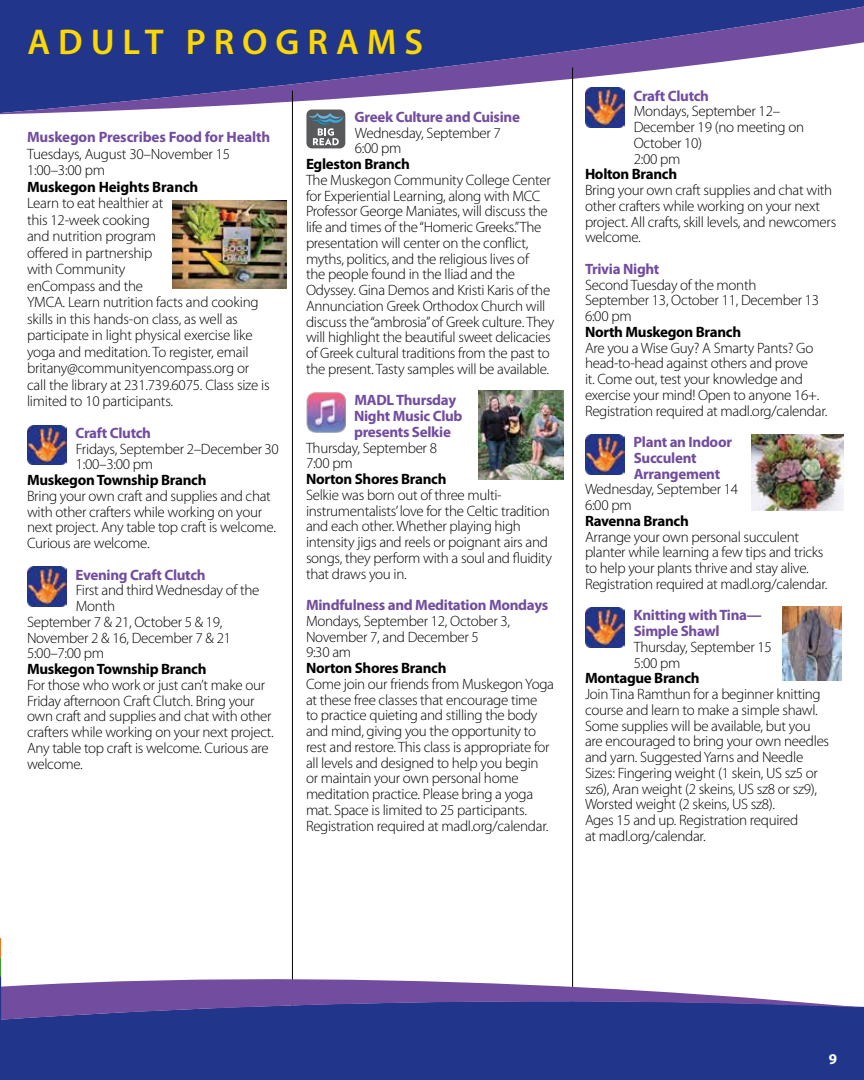
<style>
.page{position:relative;width:864px;height:1080px;background:#fff}
.page>*{position:absolute;margin:0;border:0;box-sizing:border-box;transform-origin:0 0}
.t1{font:600 36px "Myriad Pro";letter-spacing:.22em;color:#fdd700}
.t2{font:300 15px/15.8px "Myriad Pro";letter-spacing:-.02em;color:#000}
.t3{font:700 15px/15.8px "Myriad Pro";letter-spacing:-.02em;color:#724c9f}
.t4{font:700 15px "Myriad Pro";letter-spacing:-.02em;color:#000}
.t5{font:700 15px "Myriad Pro";color:#fff}
</style>
<div class="page">
<hr style="left:0;top:0;width:864px;height:4px;background:#21368b">
<svg style="left:0;top:4px;width:864px;height:110px;fill:#21368b"></svg>
<hr style="left:572px;top:68px;width:1px;height:934px;background:#000">
<hr style="left:292px;top:91px;width:1px;height:922px;background:#000">
<div style="left:1px;top:1006px;width:863px;height:74px;background:#21368b"></div>
<svg style="left:1px;top:962px;width:859px;height:58px"></svg>
<svg style="left:0;top:938px;width:1px;height:142px"></svg>
<img style="left:27px;top:425px;width:40px;height:40px">
<img style="left:27px;top:567px;width:40px;height:40px">
<div style="left:306px;top:110px;width:39px;height:38px;background:#58595b;border-radius:5px"></div>
<svg style="left:308px;top:113px;width:35px;height:32px"></svg>
<img style="left:306px;top:393px;width:40px;height:39px">
<img style="left:585px;top:88px;width:40px;height:40px">
<img style="left:585px;top:434px;width:40px;height:40px">
<img style="left:585px;top:608px;width:40px;height:39px">
<img style="left:783px;top:606px;width:59px;height:75px">
<img style="left:752px;top:434px;width:91px;height:77px">
<img style="left:478px;top:391px;width:86px;height:89px">
<img style="left:173px;top:201px;width:114px;height:87px">
<h1 class="t1" style="left:27px;top:19px;width:397px">ADULT PROGRAMS</h1>
<p class="t3" style="left:27px;top:129px;width:245px">Muskegon Prescribes Food for Health</p>
<p class="t2" style="left:27px;top:146px;width:205px;line-height:16.5px">Tuesdays, August 30–November 15<br>1:00–3:00 pm</p>
<p class="t4" style="left:27px;top:177px;width:173px">Muskegon Heights Branch</p>
<p class="t2" style="left:27px;top:195px;width:244px;line-height:16.5px">Learn to eat healthier at<br>this 12-week cooking<br>and nutrition program<br>offered in partnership<br>with Community<br>enCompass and the<br>YMCA. Learn nutrition facts and cooking skills in this hands-on class, as well as participate in light physical exercise like yoga and meditation. To register, email britany@communityencompass.org or call the library at 231.739.6075. Class size is limited to 10 participants.</p>
<p class="t3" style="left:75px;top:425px;width:77px">Craft Clutch</p>
<p class="t2" style="left:76px;top:441px;width:205px">Fridays, September 2–December 30<br>1:00–3:00 pm</p>
<p class="t4" style="left:27px;top:470px;width:181px">Muskegon Township Branch</p>
<p class="t2" style="left:27px;top:488px;width:250px">Bring your own craft and supplies and chat with other crafters while working on your next project. Any table top craft is welcome.<br>Curious are welcome.</p>
<p class="t3" style="left:75px;top:566px;width:132px">Evening Craft Clutch</p>
<p class="t2" style="left:76px;top:583px;width:185px">First and third Wednesday of the</p>
<p class="t2" style="left:76px;top:599px;width:41px">Month</p>
<p class="t2" style="left:27px;top:614px;width:197px">September 7 &amp; 21, October 5 &amp; 19,</p>
<p class="t2" style="left:27px;top:630px;width:206px">November 2 &amp; 16, December 7 &amp; 21</p>
<p class="t2" style="left:27px;top:646px;width:79px">5:00–7:00 pm</p>
<p class="t4" style="left:27px;top:659px;width:181px">Muskegon Township Branch</p>
<p class="t2" style="left:27px;top:677px;width:248px">For those who work or just can’t make our Friday afternoon Craft Clutch. Bring your own craft and supplies and chat with other crafters while working on your next project.<br>Any table top craft is welcome. Curious are welcome.</p>
<p class="t3" style="left:355px;top:108px;width:167px">Greek Culture and Cuisine</p>
<p class="t2" style="left:355px;top:125px;width:148px">Wednesday, September 7<br>6:00 pm</p>
<p class="t4" style="left:306px;top:154px;width:105px">Egleston Branch</p>
<p class="t2" style="left:306px;top:172px;width:250px">The Muskegon Community College Center for Experiential Learning, along with MCC Professor George Maniates, will discuss the life and times of the “Homeric Greeks.”The presentation will center on the conflict, myths, politics, and the religious lives of<br>the people found in the Iliad and the Odyssey. Gina Demos and Kristi Karis of the Annunciation Greek Orthodox Church will discuss the “ambrosia” of Greek culture. They will highlight the beautiful sweet delicacies of Greek cultural traditions from the past to the present. Tasty samples will be available.</p>
<p class="t3" style="left:354px;top:392px;width:110px">MADL Thursday<br>Night Music Club presents Selkie</p>
<p class="t2" style="left:306px;top:440px;width:133px">Thursday, September 8<br>7:00 pm</p>
<p class="t4" style="left:306px;top:469px;width:142px">Norton Shores Branch</p>
<p class="t2" style="left:306px;top:487px;width:248px">Selkie was born out of three multi&shy;instrumentalists’ love for the Celtic tradition and each other. Whether playing high intensity jigs and reels or poignant airs and songs, they perform with a soul and fluidity that draws you in.</p>
<p class="t3" style="left:306px;top:597px;width:244px">Mindfulness and Meditation Mondays</p>
<p class="t2" style="left:306px;top:613px;width:206px">Mondays, September 12, October 3,<br>November 7, and December 5<br>9:30 am</p>
<p class="t4" style="left:306px;top:658px;width:142px">Norton Shores Branch</p>
<p class="t2" style="left:306px;top:676px;width:250px">Come join our friends from Muskegon Yoga at these free classes that encourage time<br>to practice quieting and stilling the body and mind, giving you the opportunity to rest and restore. This class is appropriate for all levels and designed to help you begin or maintain your own personal home meditation practice. Please bring a yoga mat. Space is limited to 25 participants.<br>Registration required at madl.org/calendar.</p>
<p class="t3" style="left:633px;top:87px;width:77px">Craft Clutch</p>
<p class="t2" style="left:634px;top:104px;width:172px">Mondays, September 12–<br>December 19 (no meeting on<br>October 10)<br>2:00 pm</p>
<p class="t4" style="left:585px;top:165px;width:94px">Holton Branch</p>
<p class="t2" style="left:585px;top:183px;width:253px">Bring your own craft supplies and chat with other crafters while working on your next project. All crafts, skill levels, and newcomers welcome.</p>
<p class="t3" style="left:585px;top:261px;width:76px">Trivia Night</p>
<p class="t2" style="left:585px;top:277px;width:236px">Second Tuesday of the month<br>September 13, October 11, December 13<br>6:00 pm</p>
<p class="t4" style="left:585px;top:322px;width:158px">North Muskegon Branch</p>
<p class="t2" style="left:585px;top:340px;width:244px">Are you a Wise Guy? A Smarty Pants? Go head-to-head against others and prove<br>it. Come out, test your knowledge and exercise your mind! Open to anyone 16+.<br>Registration required at madl.org/calendar.</p>
<p class="t3" style="left:633px;top:434px;width:100px">Plant an Indoor<br>Succulent<br>Arrangement</p>
<p class="t2" style="left:585px;top:482px;width:155px">Wednesday, September 14<br>6:00 pm</p>
<p class="t4" style="left:585px;top:511px;width:105px">Ravenna Branch</p>
<p class="t2" style="left:585px;top:529px;width:244px">Arrange your own personal succulent planter while learning a few tips and tricks to help your plants thrive and stay alive.<br>Registration required at madl.org/calendar.</p>
<p class="t3" style="left:633px;top:607px;width:130px">Knitting with Tina—<br>Simple Shawl</p>
<p class="t2" style="left:634px;top:639px;width:140px">Thursday, September 15<br>5:00 pm</p>
<p class="t4" style="left:585px;top:669px;width:116px">Montague Branch</p>
<p class="t2" style="left:585px;top:687px;width:246px">Join Tina Ramthun for a beginner knitting course and learn to make a simple shawl.<br>Some supplies will be available, but you are encouraged to bring your own needles and yarn. Suggested Yarns and Needle Sizes: Fingering weight (1 skein, US sz5 or sz6), Aran weight (2 skeins, US sz8 or sz9), Worsted weight (2 skeins, US sz8).<br>Ages 15 and up. Registration required<br>at madl.org/calendar.</p>
<p class="t5" style="left:829px;top:1049px;width:10px">9</p>
</div>
